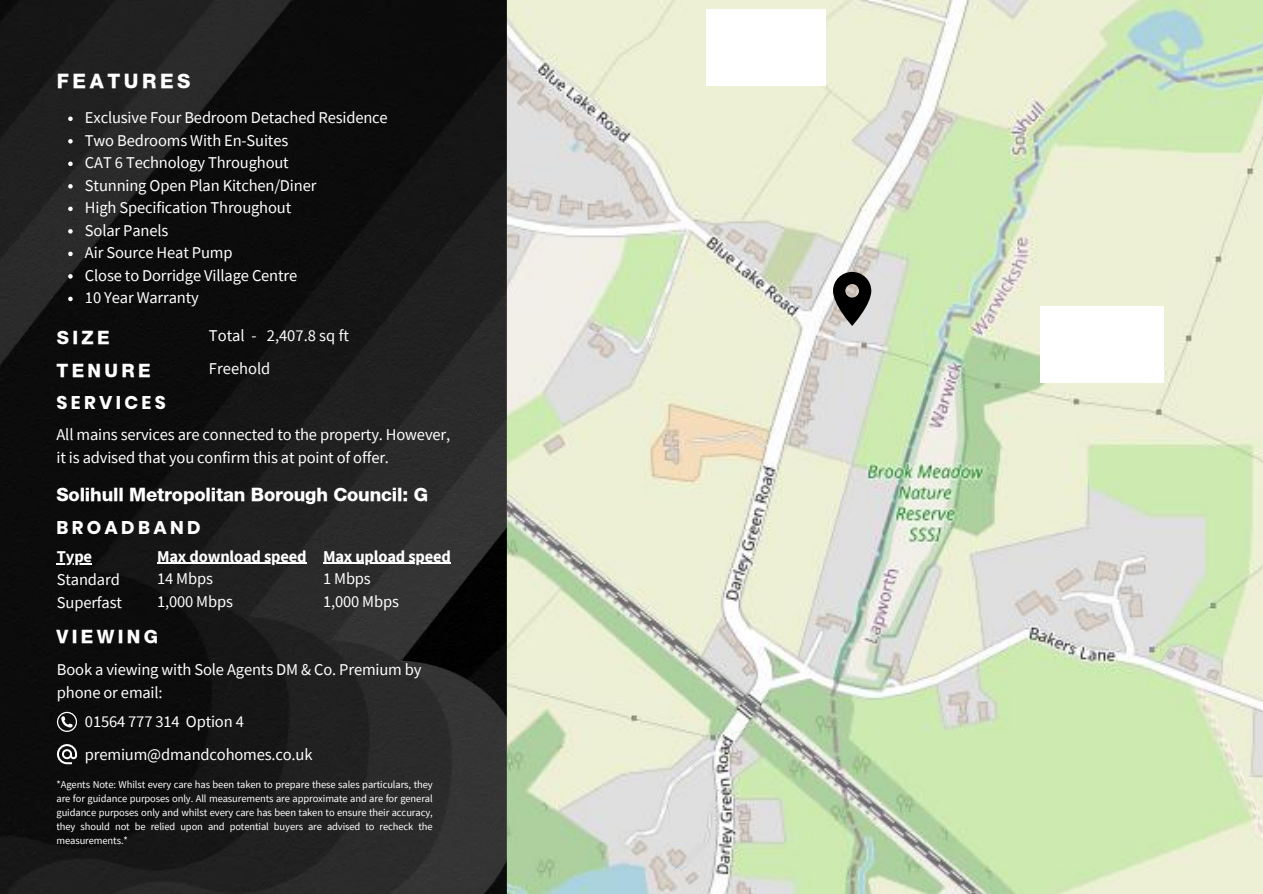
<style>
.page{position:relative;width:1263px;height:894px;background:#fff}
.page>*{position:absolute;margin:0;border:0;box-sizing:border-box;transform-origin:0 0}
.t1{font:800 19.95px "Helvetica Neue";letter-spacing:.18em;color:#fff}
.t2{font:800 18.45px "Helvetica Neue";letter-spacing:-.01em;color:#fff}
.t3{font:800 18.3px "Helvetica Neue";letter-spacing:.18em;color:#fff}
.t4{font:700 18.3px "Poppins";letter-spacing:.18em;color:#fff}
.t5{font:16.5px/22.5px "Source Sans Pro";letter-spacing:-.01em;color:#fff}
.t6{font:700 16.5px "Source Sans Pro";letter-spacing:-.01em;color:#fff}
.t7{font:10.5px/14px "Source Sans Pro";letter-spacing:-.01em;color:#fff;text-align:justify}
</style>
<div class="page">
<img style="left:507px;top:0;width:756px;height:893px">
<img style="left:0;top:0;width:507px;height:893px">
<svg style="left:57px;top:711px;width:20px;height:20px"></svg>
<svg style="left:57px;top:743px;width:20px;height:21px"></svg>
<div style="left:706px;top:9px;width:120px;height:77px;background:#fff"></div>
<div style="left:1040px;top:306px;width:124px;height:77px;background:#fff"></div>
<svg style="left:68px;top:116px;width:5px;height:5px"></svg>
<svg style="left:68px;top:139px;width:5px;height:4px"></svg>
<svg style="left:68px;top:161px;width:5px;height:5px"></svg>
<svg style="left:68px;top:184px;width:5px;height:4px"></svg>
<svg style="left:68px;top:206px;width:5px;height:5px"></svg>
<svg style="left:68px;top:229px;width:5px;height:4px"></svg>
<svg style="left:68px;top:251px;width:5px;height:5px"></svg>
<svg style="left:68px;top:274px;width:5px;height:4px"></svg>
<svg style="left:68px;top:296px;width:5px;height:5px"></svg>
<svg style="left:833px;top:272px;width:38px;height:54px;background:#545351"></svg>
<hr style="left:57px;top:563px;width:35px;height:1px;background:#fff">
<hr style="left:157px;top:562px;width:150px;height:1px;background:#fff">
<hr style="left:323px;top:562px;width:128px;height:1px;background:#fff">
<p class="t1" style="left:57px;top:69px;width:135px">FEATURES</p>
<p class="t5" style="left:85px;top:106px;width:304px">Exclusive Four Bedroom Detached Residence<br>Two Bedrooms With En-Suites<br>CAT 6 Technology Throughout<br>Stunning Open Plan Kitchen/Diner<br>High Specification Throughout<br>Solar Panels<br>Air Source Heat Pump<br>Close to Dorridge Village Centre<br>10 Year Warranty</p>
<p class="t3" style="left:57px;top:326px;width:54px">SIZE</p>
<p class="t5" style="left:209px;top:324px;width:49px">Total -</p>
<p class="t5" style="left:209px;top:319px;width:142px;line-height:32.2px;text-indent:58px">2,407.8 sq ft<br>Freehold</p>
<p class="t3" style="left:57px;top:359px;width:96px">TENURE</p>
<p class="t4" style="left:57px;top:390px;width:111px">SERVICES</p>
<p class="t5" style="left:57px;top:423px;width:395px">All mains services are connected to the property. However, it is advised that you confirm this at point of offer.</p>
<p class="t2" style="left:57px;top:483px;width:373px">Solihull Metropolitan Borough Council: G</p>
<p class="t4" style="left:57px;top:515px;width:146px">BROADBAND</p>
<p class="t6" style="left:57px;top:546px;width:37px">Type</p>
<p class="t5" style="left:57px;top:567px;width:67px;line-height:23px">Standard<br>Superfast</p>
<p class="t6" style="left:157px;top:545px;width:151px">Max download speed</p>
<p class="t5" style="left:157px;top:566px;width:77px">14 Mbps<br>1,000 Mbps</p>
<p class="t3" style="left:57px;top:625px;width:103px">VIEWING</p>
<p class="t6" style="left:323px;top:545px;width:129px">Max upload speed</p>
<p class="t5" style="left:323px;top:566px;width:77px">1 Mbps<br>1,000 Mbps</p>
<p class="t5" style="left:57px;top:657px;width:366px;line-height:23px">Book a viewing with Sole Agents DM &amp; Co. Premium by phone or email:</p>
<p class="t5" style="left:85px;top:704px;width:229px;line-height:33px">01564 777 314 Option 4 premium@dmandcohomes.co.uk</p>
<p class="t7" style="left:57px;top:777px;width:378px">*Agents Note: Whilst every care has been taken to prepare these sales particulars, they are for guidance purposes only. All measurements are approximate and are for general guidance purposes only and whilst every care has been taken to ensure their accuracy, they should not be relied upon and potential buyers are advised to recheck the measurements.*</p>
</div>
